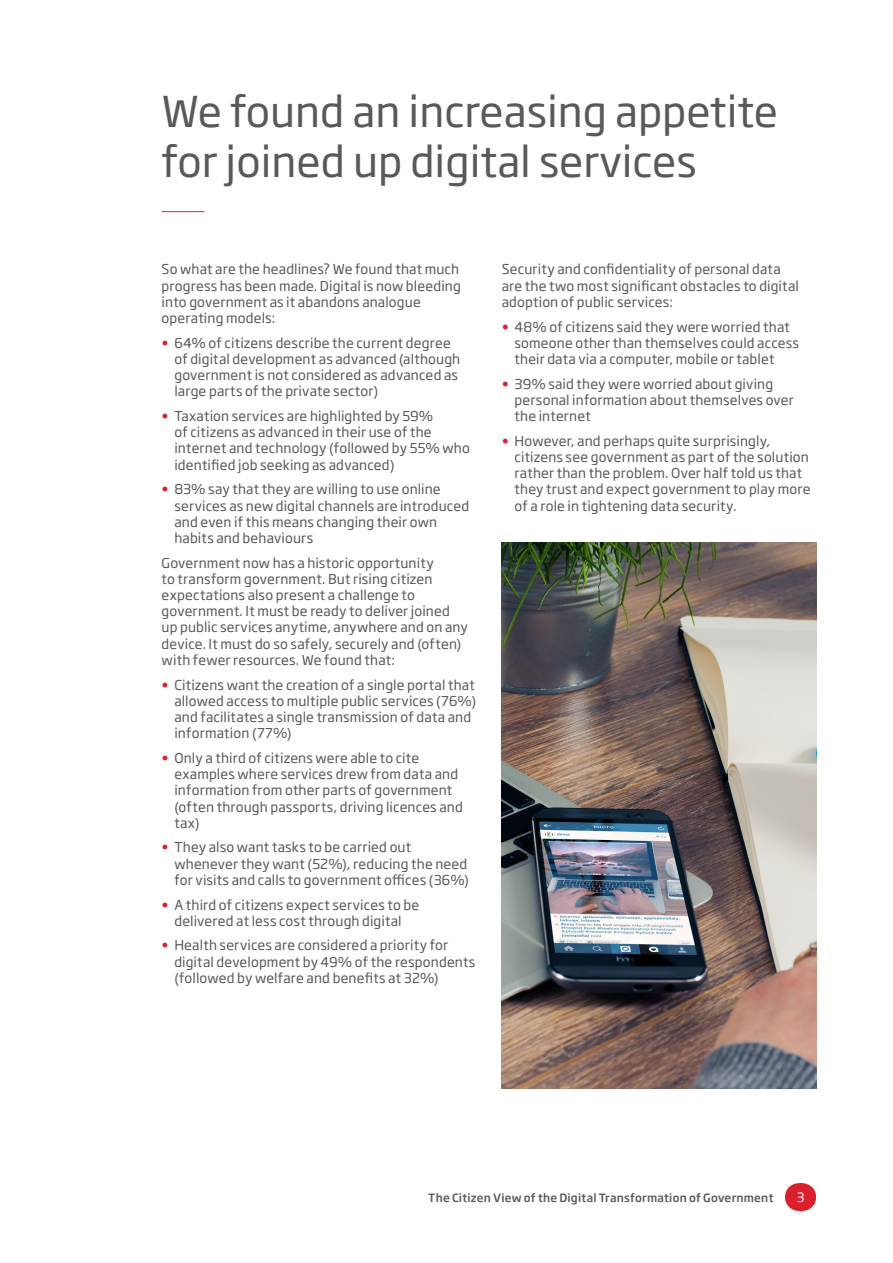
<style>
.page{position:relative;width:893px;height:1263px;background:#fff}
.page>*{position:absolute;margin:0;border:0;box-sizing:border-box;transform-origin:0 0}
.t1{font:42px/50.4px "Soho Gothic Std";color:#58595b}
.t2{font:13.5px/16.2px "Soho Gothic Std";letter-spacing:.01em;color:#58595b}
.t3{font:12.75px "Soho Gothic Std";color:#fff}
.t4{font:500 11.25px "Soho Gothic Std";letter-spacing:.02em;color:#58595b}
.s1{color:#da202c}
</style>
<div class="page">
<svg style="left:785px;top:1183px;width:31px;height:28px"></svg>
<hr style="left:162px;top:211px;width:42px;height:1px;background:#da202c">
<img style="left:502px;top:542px;width:314px;height:547px">
<h1 class="t1" style="left:162px;top:87px;width:618px">We found an increasing appetite for joined up digital services</h1>
<p class="t2" style="left:162px;top:262px;width:301px">So what are the headlines? We found that much progress has been made. Digital is now bleeding into government as it abandons analogue operating models:</p>
<p class="t2" style="left:174px;top:335px;width:287px;text-indent:-13px"><span class="s1">•</span> 64% of citizens describe the current degree of digital development as advanced (although government is not considered as advanced as large parts of the private sector)</p>
<p class="t2" style="left:174px;top:408px;width:297px;text-indent:-13px"><span class="s1">•</span> Taxation services are highlighted by 59%<br>of citizens as advanced in their use of the internet and technology (followed by 55% who identified job seeking as advanced)</p>
<p class="t2" style="left:174px;top:481px;width:296px;text-indent:-13px"><span class="s1">•</span> 83% say that they are willing to use online services as new digital channels are introduced and even if this means changing their own habits and behaviours</p>
<p class="t2" style="left:162px;top:555px;width:308px">Government now has a historic opportunity<br>to transform government. But rising citizen expectations also present a challenge to government. It must be ready to deliver joined up public services anytime, anywhere and on any device. It must do so safely, securely and (often) with fewer resources. We found that:</p>
<p class="t2" style="left:174px;top:677px;width:303px;text-indent:-13px"><span class="s1">•</span> Citizens want the creation of a single portal that allowed access to multiple public services (76%) and facilitates a single transmission of data and information (77%)</p>
<p class="t2" style="left:174px;top:750px;width:290px;text-indent:-13px"><span class="s1">•</span> Only a third of citizens were able to cite examples where services drew from data and information from other parts of government (often through passports, driving licences and tax)</p>
<p class="t2" style="left:174px;top:839px;width:296px;text-indent:-13px"><span class="s1">•</span> They also want tasks to be carried out whenever they want (52%), reducing the need for visits and calls to government offices (36%)</p>
<p class="t2" style="left:162px;top:897px;width:259px;text-align:center"><span class="s1">•</span> A third of citizens expect services to be delivered at less cost through digital</p>
<p class="t2" style="left:174px;top:938px;width:303px;text-indent:-13px"><span class="s1">•</span> Health services are considered a priority for digital development by 49% of the respondents (followed by welfare and benefits at 32%)</p>
<p class="t2" style="left:502px;top:262px;width:299px">Security and confidentiality of personal data are the two most significant obstacles to digital adoption of public services:</p>
<p class="t2" style="left:514px;top:319px;width:286px;text-indent:-13px"><span class="s1">•</span> 48% of citizens said they were worried that someone other than themselves could access their data via a computer, mobile or tablet</p>
<p class="t2" style="left:514px;top:376px;width:281px;text-indent:-13px"><span class="s1">•</span> 39% said they were worried about giving personal information about themselves over the internet</p>
<p class="t2" style="left:514px;top:433px;width:298px;text-indent:-13px"><span class="s1">•</span> However, and perhaps quite surprisingly, citizens see government as part of the solution rather than the problem. Over half told us that they trust and expect government to play more of a role in tightening data security.</p>
<p class="t4" style="left:428px;top:1191px;width:347px">The Citizen View of the Digital Transformation of Government</p>
<p class="t3" style="left:797px;top:1189px;width:9px">3</p>
</div>
